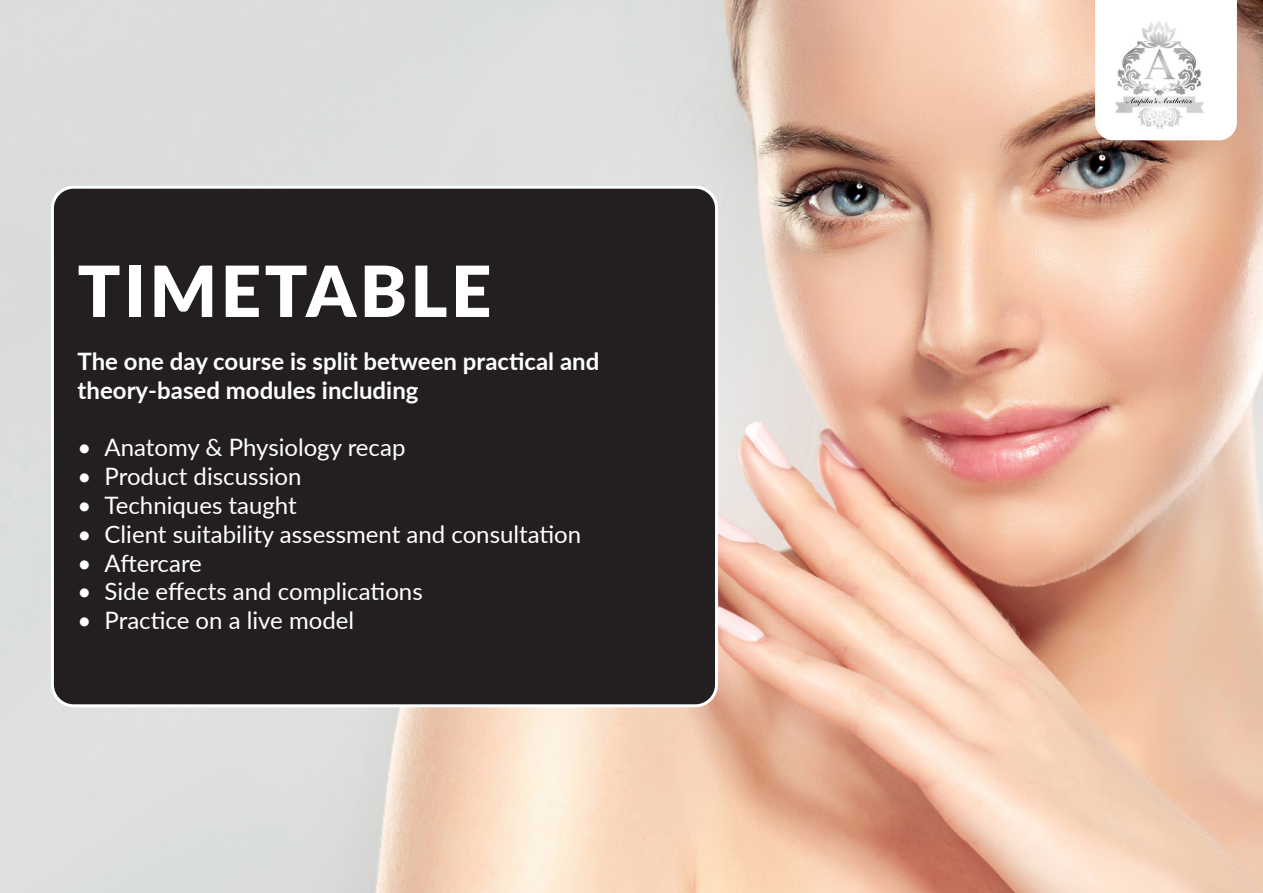
<style>
.page{position:relative;width:1263px;height:893px;background:#fff}
.page>*{position:absolute;margin:0;border:0;box-sizing:border-box;transform-origin:0 0}
.t1{font:900 70.5px "Lato";letter-spacing:.05em;color:#fff}
.t2{font:24px "Lato";color:#fff}
.t3{font:700 24px "Lato";color:#fff}
</style>
<div class="page">
<img style="left:0;top:0;width:1263px;height:893px">
<div style="left:52px;top:187px;width:664px;height:519px;background:#231f20;border-radius:21px"></div>
<div style="left:51px;top:186px;width:667px;height:521px;border:3px solid #fff;border-radius:21px"></div>
<svg style="left:1095px;top:0;width:142px;height:140px"></svg>
<img style="left:1116px;top:22px;width:88px;height:106px">
<p class="t1" style="left:78px;top:238px;width:415px">TIMETABLE</p>
<p class="t3" style="left:78px;top:344px;width:523px">The one day course is split between practical and</p>
<p class="t3" style="left:78px;top:372px;width:342px">theory-based modules including</p>
<p class="t2" style="left:78px;top:431px;width:329px">• Anatomy &amp; Physiology recap</p>
<p class="t2" style="left:78px;top:459px;width:225px">• Product discussion</p>
<p class="t2" style="left:78px;top:488px;width:221px">• Techniques taught</p>
<p class="t2" style="left:78px;top:517px;width:505px">• Client suitability assessment and consultation</p>
<p class="t2" style="left:78px;top:546px;width:126px">• Aftercare</p>
<p class="t2" style="left:78px;top:575px;width:347px">• Side effects and complications</p>
<p class="t2" style="left:78px;top:603px;width:278px">• Practice on a live model</p>
</div>
